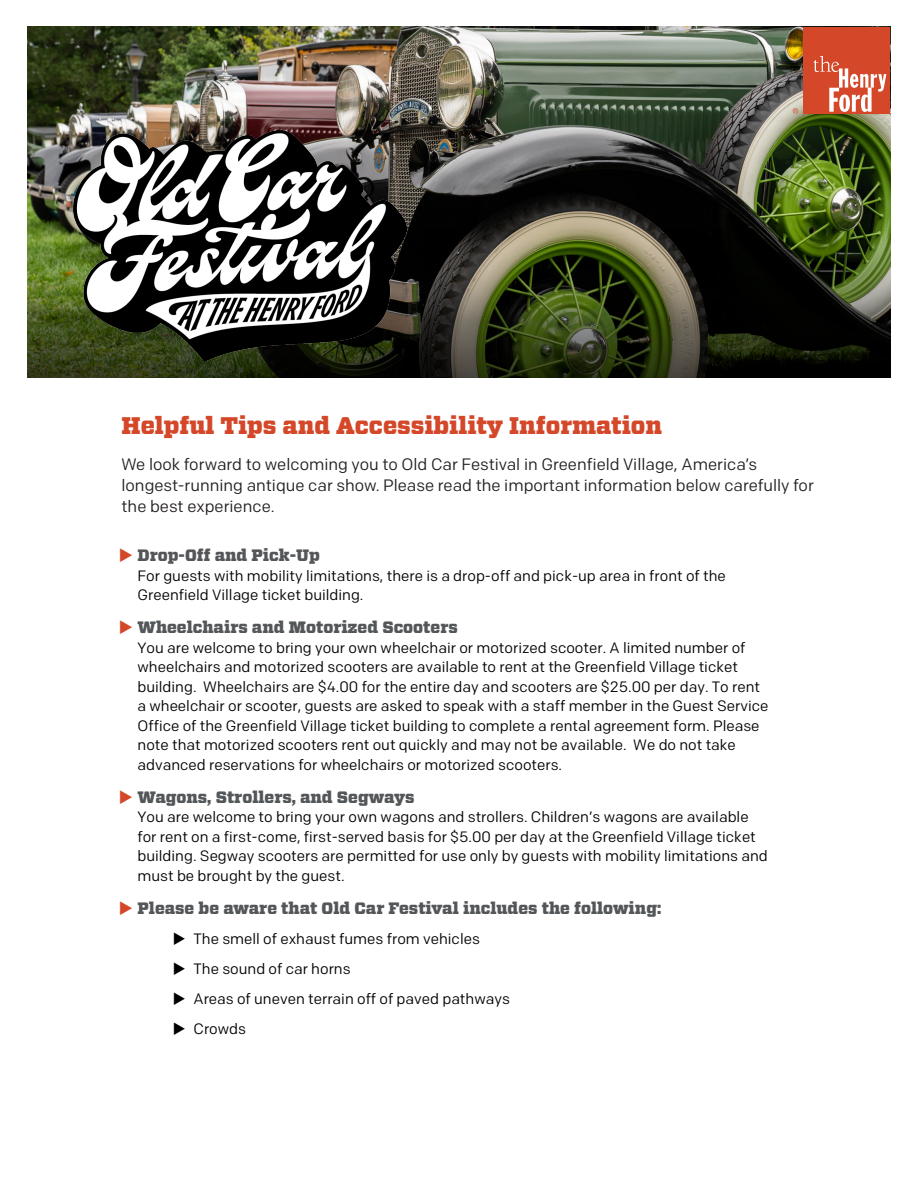
<style>
.page{position:relative;width:918px;height:1188px;background:#fff}
.page>*{position:absolute;margin:0;border:0;box-sizing:border-box;transform-origin:0 0}
.t1{font:900 24px "Vitesse";color:#d44728}
.t2{font:16.5px/21px "Colfax";color:#231f20}
.t3{font:900 16.5px "Vitesse";color:#545759}
.t4{font:15px/19.5px "Colfax";color:#000}
.s1{color:#d44728}
</style>
<div class="page">
<img style="left:27px;top:27px;width:864px;height:87px">
<img style="left:27px;top:114px;width:864px;height:264px">
<div style="left:804px;top:27px;width:86px;height:87px;background:#d44728"></div>
<svg style="left:814px;top:56px;width:72px;height:56px"></svg>
<svg style="left:793px;top:108px;width:5px;height:6px"></svg>
<img style="left:73px;top:130px;width:334px;height:232px">
<p class="t1" style="left:122px;top:410px;width:542px">Helpful Tips and Accessibility Information</p>
<p class="t2" style="left:122px;top:453px;width:694px">We look forward to welcoming you to Old Car Festival in Greenfield Village, America’s longest-running antique car show. Please read the important information below carefully for the best experience.</p>
<p class="t3" style="left:119px;top:544px;width:203px"><span class="s1">◆</span> Drop-Off and Pick-Up</p>
<p class="t4" style="left:138px;top:566px;width:590px">For guests with mobility limitations, there is a drop-off and pick-up area in front of the<br>Greenfield Village ticket building.</p>
<p class="t3" style="left:119px;top:616px;width:340px"><span class="s1">◆</span> Wheelchairs and Motorized Scooters</p>
<p class="t4" style="left:138px;top:638px;width:633px">You are welcome to bring your own wheelchair or motorized scooter. A limited number of wheelchairs and motorized scooters are available to rent at the Greenfield Village ticket building. Wheelchairs are $4.00 for the entire day and scooters are $25.00 per day. To rent a wheelchair or scooter, guests are asked to speak with a staff member in the Guest Service Office of the Greenfield Village ticket building to complete a rental agreement form. Please note that motorized scooters rent out quickly and may not be available. We do not take advanced reservations for wheelchairs or motorized scooters.</p>
<p class="t3" style="left:119px;top:786px;width:297px"><span class="s1">◆</span> Wagons, Strollers, and Segways</p>
<p class="t4" style="left:138px;top:807px;width:632px">You are welcome to bring your own wagons and strollers. Children’s wagons are available for rent on a first-come, first-served basis for $5.00 per day at the Greenfield Village ticket building. Segway scooters are permitted for use only by guests with mobility limitations and must be brought by the guest.</p>
<p class="t3" style="left:119px;top:897px;width:544px"><span class="s1">◆</span> Please be aware that Old Car Festival includes the following:</p>
<p class="t4" style="left:173px;top:929px;width:309px">◆ The smell of exhaust fumes from vehicles</p>
<p class="t4" style="left:173px;top:959px;width:179px">◆ The sound of car horns</p>
<p class="t4" style="left:173px;top:989px;width:339px">◆ Areas of uneven terrain off of paved pathways</p>
<p class="t4" style="left:173px;top:1019px;width:75px">◆ Crowds</p>
</div>
